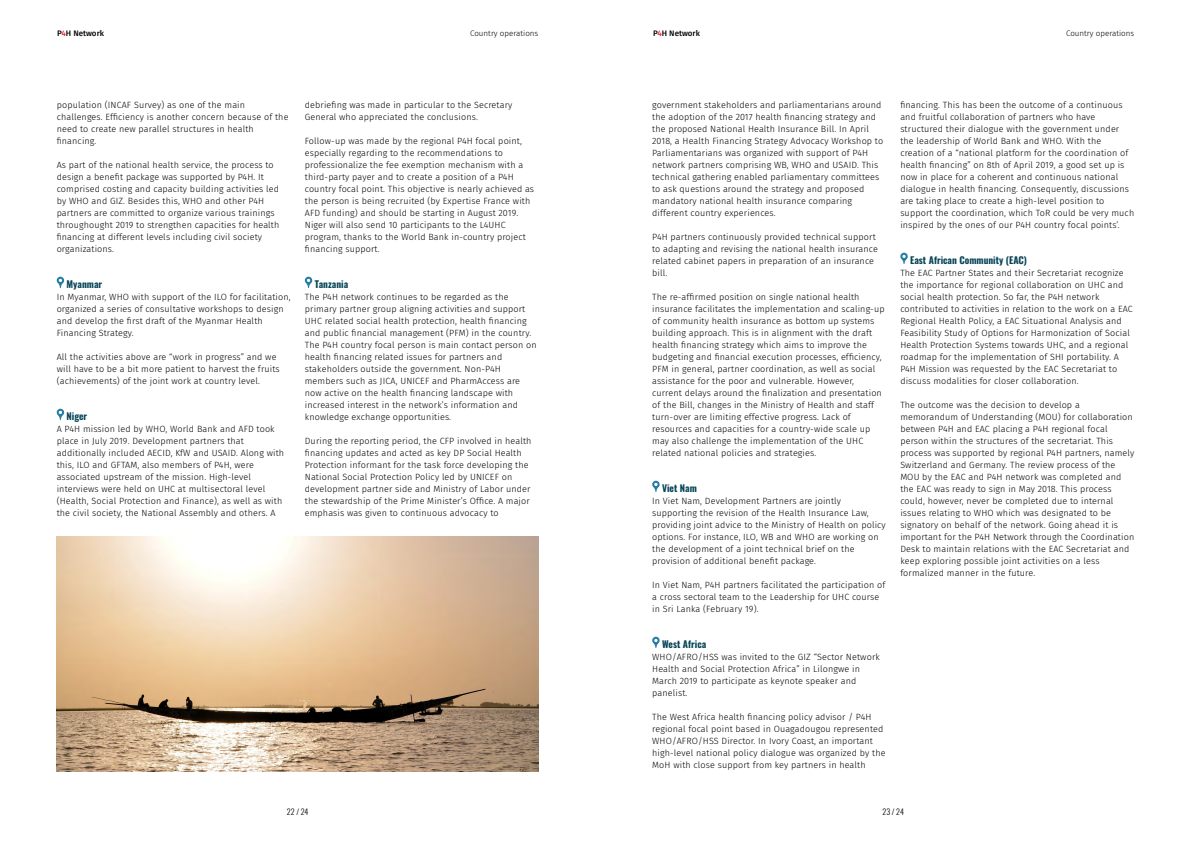
<style>
.page{position:relative;width:1191px;height:842px;background:#fff}
.page>*{position:absolute;margin:0;border:0;box-sizing:border-box;transform-origin:0 0}
.Body_text_Fira_Sans{font:700 9.5px "Oswald";color:#074457}
.Body_text_Fira_Sans-2{font:300 9px/12px "Fira Sans";letter-spacing:.015em;color:#000}
.t1{font:300 8px "Fira Sans";color:#000}
.t2{font:500 8px "Fira Sans";color:#000}
.t3{font:300 8px "Oswald";color:#000}
.s1{color:#e62330}
</style>
<div class="page">
<svg style="left:57px;top:277px;width:7px;height:11px"></svg>
<svg style="left:57px;top:409px;width:7px;height:11px"></svg>
<svg style="left:305px;top:277px;width:7px;height:11px"></svg>
<svg style="left:900px;top:253px;width:7px;height:11px"></svg>
<svg style="left:652px;top:481px;width:7px;height:11px"></svg>
<svg style="left:652px;top:637px;width:7px;height:11px"></svg>
<img style="left:57px;top:537px;width:482px;height:234px">
<p class="t2" style="left:57px;top:27px;width:48px">P<span class="s1">4</span>H Network</p>
<p class="t1" style="left:470px;top:27px;width:70px">Country operations</p>
<p class="t2" style="left:653px;top:27px;width:48px">P<span class="s1">4</span>H Network</p>
<p class="t1" style="left:1066px;top:27px;width:70px">Country operations</p>
<p class="Body_text_Fira_Sans-2" style="left:57px;top:99px;width:233px">population (INCAF Survey) as one of the main challenges. Efficiency is another concern because of the need to create new parallel structures in health financing.</p>
<p class="Body_text_Fira_Sans-2" style="left:57px;top:159px;width:224px">As part of the national health service, the process to design a benefit package was supported by P4H. It comprised costing and capacity building activities led by WHO and GIZ. Besides this, WHO and other P4H partners are committed to organize various trainings throughought 2019 to strengthen capacities for health financing at different levels including civil society organizations.</p>
<p class="Body_text_Fira_Sans" style="left:67px;top:279px;width:37px">Myanmar</p>
<p class="Body_text_Fira_Sans-2" style="left:57px;top:291px;width:235px">In Myanmar, WHO with support of the ILO for facilitation, organized a series of consultative workshops to design and develop the first draft of the Myanmar Health Financing Strategy.</p>
<p class="Body_text_Fira_Sans-2" style="left:57px;top:351px;width:224px">All the activities above are “work in progress” and we will have to be a bit more patient to harvest the fruits (achievements) of the joint work at country level.</p>
<p class="Body_text_Fira_Sans" style="left:67px;top:411px;width:22px">Niger</p>
<p class="Body_text_Fira_Sans-2" style="left:57px;top:423px;width:229px">A P4H mission led by WHO, World Bank and AFD took place in July 2019. Development partners that additionally included AECID, KfW and USAID. Along with this, ILO and GFTAM, also members of P4H, were associated upstream of the mission. High-level interviews were held on UHC at multisectoral level (Health, Social Protection and Finance), as well as with the civil society, the National Assembly and others. A</p>
<p class="Body_text_Fira_Sans-2" style="left:305px;top:99px;width:209px">debriefing was made in particular to the Secretary<br>General who appreciated the conclusions.</p>
<p class="Body_text_Fira_Sans-2" style="left:305px;top:135px;width:231px">Follow-up was made by the regional P4H focal point, especially regarding to the recommendations to professionalize the fee exemption mechanism with a third-party payer and to create a position of a P4H country focal point. This objective is nearly achieved as the person is being recruited (by Expertise France with AFD funding) and should be starting in August 2019.<br>Niger will also send 10 participants to the L4UHC program, thanks to the World Bank in-country project financing support.</p>
<p class="Body_text_Fira_Sans" style="left:315px;top:279px;width:35px">Tanzania</p>
<p class="Body_text_Fira_Sans-2" style="left:305px;top:291px;width:233px">The P4H network continues to be regarded as the primary partner group aligning activities and support UHC related social health protection, health financing and public financial management (PFM) in the country.<br>The P4H country focal person is main contact person on health financing related issues for partners and stakeholders outside the government. Non-P4H members such as JICA, UNICEF and PharmAccess are now active on the health financing landscape with increased interest in the network’s information and knowledge exchange opportunities.</p>
<p class="Body_text_Fira_Sans-2" style="left:305px;top:435px;width:228px">During the reporting period, the CFP involved in health financing updates and acted as key DP Social Health Protection informant for the task force developing the National Social Protection Policy led by UNICEF on development partner side and Ministry of Labor under the stewardship of the Prime Minister’s Office. A major emphasis was given to continuous advocacy to</p>
<p class="Body_text_Fira_Sans-2" style="left:652px;top:99px;width:232px">government stakeholders and parliamentarians around the adoption of the 2017 health financing strategy and the proposed National Health Insurance Bill. In April 2018, a Health Financing Strategy Advocacy Workshop to Parliamentarians was organized with support of P4H network partners comprising WB, WHO and USAID. This technical gathering enabled parliamentary committees to ask questions around the strategy and proposed mandatory national health insurance comparing different country experiences.</p>
<p class="Body_text_Fira_Sans-2" style="left:652px;top:231px;width:227px">P4H partners continuously provided technical support to adapting and revising the national health insurance related cabinet papers in preparation of an insurance bill.</p>
<p class="Body_text_Fira_Sans-2" style="left:652px;top:291px;width:234px">The re-affirmed position on single national health insurance facilitates the implementation and scaling-up of community health insurance as bottom up systems building approach. This is in alignment with the draft health financing strategy which aims to improve the budgeting and financial execution processes, efficiency, PFM in general, partner coordination, as well as social assistance for the poor and vulnerable. However, current delays around the finalization and presentation of the Bill, changes in the Ministry of Health and staff turn-over are limiting effective progress. Lack of resources and capacities for a country-wide scale up may also challenge the implementation of the UHC related national policies and strategies.</p>
<p class="Body_text_Fira_Sans" style="left:662px;top:483px;width:36px">Viet Nam</p>
<p class="Body_text_Fira_Sans-2" style="left:652px;top:495px;width:235px">In Viet Nam, Development Partners are jointly supporting the revision of the Health Insurance Law, providing joint advice to the Ministry of Health on policy options. For instance, ILO, WB and WHO are working on the development of a joint technical brief on the provision of additional benefit package.</p>
<p class="Body_text_Fira_Sans-2" style="left:652px;top:579px;width:235px">In Viet Nam, P4H partners facilitated the participation of a cross sectoral team to the Leadership for UHC course in Sri Lanka (February 19).</p>
<p class="Body_text_Fira_Sans" style="left:662px;top:639px;width:46px">West Africa</p>
<p class="Body_text_Fira_Sans-2" style="left:652px;top:651px;width:229px">WHO/AFRO/HSS was invited to the GIZ “Sector Network Health and Social Protection Africa” in Lilongwe in March 2019 to participate as keynote speaker and panelist.</p>
<p class="Body_text_Fira_Sans-2" style="left:652px;top:711px;width:235px">The West Africa health financing policy advisor / P4H regional focal point based in Ouagadougou represented WHO/AFRO/HSS Director. In Ivory Coast, an important high-level national policy dialogue was organized by the MoH with close support from key partners in health</p>
<p class="Body_text_Fira_Sans-2" style="left:900px;top:99px;width:235px">financing. This has been the outcome of a continuous and fruitful collaboration of partners who have structured their dialogue with the government under the leadership of World Bank and WHO. With the creation of a “national platform for the coordination of health financing” on 8th of April 2019, a good set up is now in place for a coherent and continuous national dialogue in health financing. Consequently, discussions are taking place to create a high-level position to support the coordination, which ToR could be very much inspired by the ones of our P4H country focal points’.</p>
<p class="Body_text_Fira_Sans" style="left:910px;top:255px;width:118px">East African Community (EAC)</p>
<p class="Body_text_Fira_Sans-2" style="left:900px;top:267px;width:234px">The EAC Partner States and their Secretariat recognize the importance for regional collaboration on UHC and social health protection. So far, the P4H network contributed to activities in relation to the work on a EAC Regional Health Policy, a EAC Situational Analysis and Feasibility Study of Options for Harmonization of Social Health Protection Systems towards UHC, and a regional roadmap for the implementation of SHI portability. A P4H Mission was requested by the EAC Secretariat to discuss modalities for closer collaboration.</p>
<p class="Body_text_Fira_Sans-2" style="left:900px;top:399px;width:235px">The outcome was the decision to develop a memorandum of Understanding (MOU) for collaboration between P4H and EAC placing a P4H regional focal person within the structures of the secretariat. This process was supported by regional P4H partners, namely Switzerland and Germany. The review process of the MOU by the EAC and P4H network was completed and the EAC was ready to sign in May 2018. This process could, however, never be completed due to internal issues relating to WHO which was designated to be signatory on behalf of the network. Going ahead it is important for the P4H Network through the Coordination Desk to maintain relations with the EAC Secretariat and keep exploring possible joint activities on a less formalized manner in the future.</p>
<p class="t3" style="left:287px;top:804px;width:23px">22 / 24</p>
<p class="t3" style="left:882px;top:804px;width:23px">23 / 24</p>
</div>
